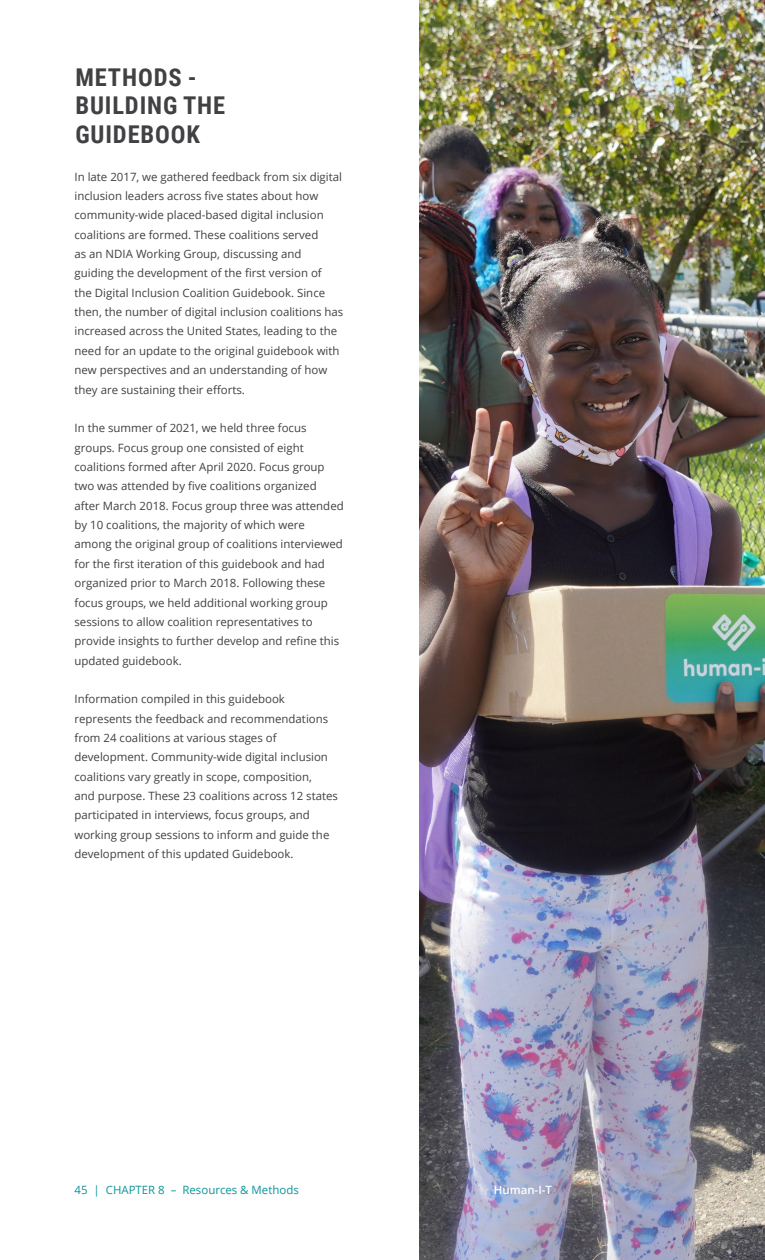
<style>
.page{position:relative;width:765px;height:1260px;background:#fff}
.page>*{position:absolute;margin:0;border:0;box-sizing:border-box;transform-origin:0 0}
.t1{font:700 24.5px/28.5px "Roboto Condensed";letter-spacing:.035em;color:#414042}
.t2{font:11.5px/19.4px "Open Sans";color:#414042}
.t3{font:11.5px "Open Sans";color:#0b9599}
.t4{font:600 11.5px "Open Sans";color:#fff}
</style>
<div class="page">
<img style="left:419px;top:0;width:346px;height:1260px">
<h1 class="t1" style="left:75px;top:62px;width:151px">METHODS -<br>BUILDING THE<br>GUIDEBOOK</h1>
<p class="t2" style="left:74px;top:166px;width:270px">In late 2017, we gathered feedback from six digital inclusion leaders across five states about how community-wide placed-based digital inclusion coalitions are formed. These coalitions served<br>as an NDIA Working Group, discussing and guiding the development of the first version of<br>the Digital Inclusion Coalition Guidebook. Since then, the number of digital inclusion coalitions has increased across the United States, leading to the need for an update to the original guidebook with new perspectives and an understanding of how they are sustaining their efforts.</p>
<p class="t2" style="left:74px;top:418px;width:271px">In the summer of 2021, we held three focus groups. Focus group one consisted of eight coalitions formed after April 2020. Focus group two was attended by five coalitions organized after March 2018. Focus group three was attended by 10 coalitions, the majority of which were among the original group of coalitions interviewed for the first iteration of this guidebook and had organized prior to March 2018. Following these focus groups, we held additional working group sessions to allow coalition representatives to provide insights to further develop and refine this updated guidebook.</p>
<p class="t2" style="left:74px;top:689px;width:265px">Information compiled in this guidebook represents the feedback and recommendations from 24 coalitions at various stages of development. Community-wide digital inclusion coalitions vary greatly in scope, composition,<br>and purpose. These 23 coalitions across 12 states participated in interviews, focus groups, and working group sessions to inform and guide the development of this updated Guidebook.</p>
<p class="t3" style="left:74px;top:1182px;width:226px">45 | CHAPTER 8 – Resources &amp; Methods</p>
<p class="t4" style="left:494px;top:1182px;width:60px">Human-I-T</p>
</div>
